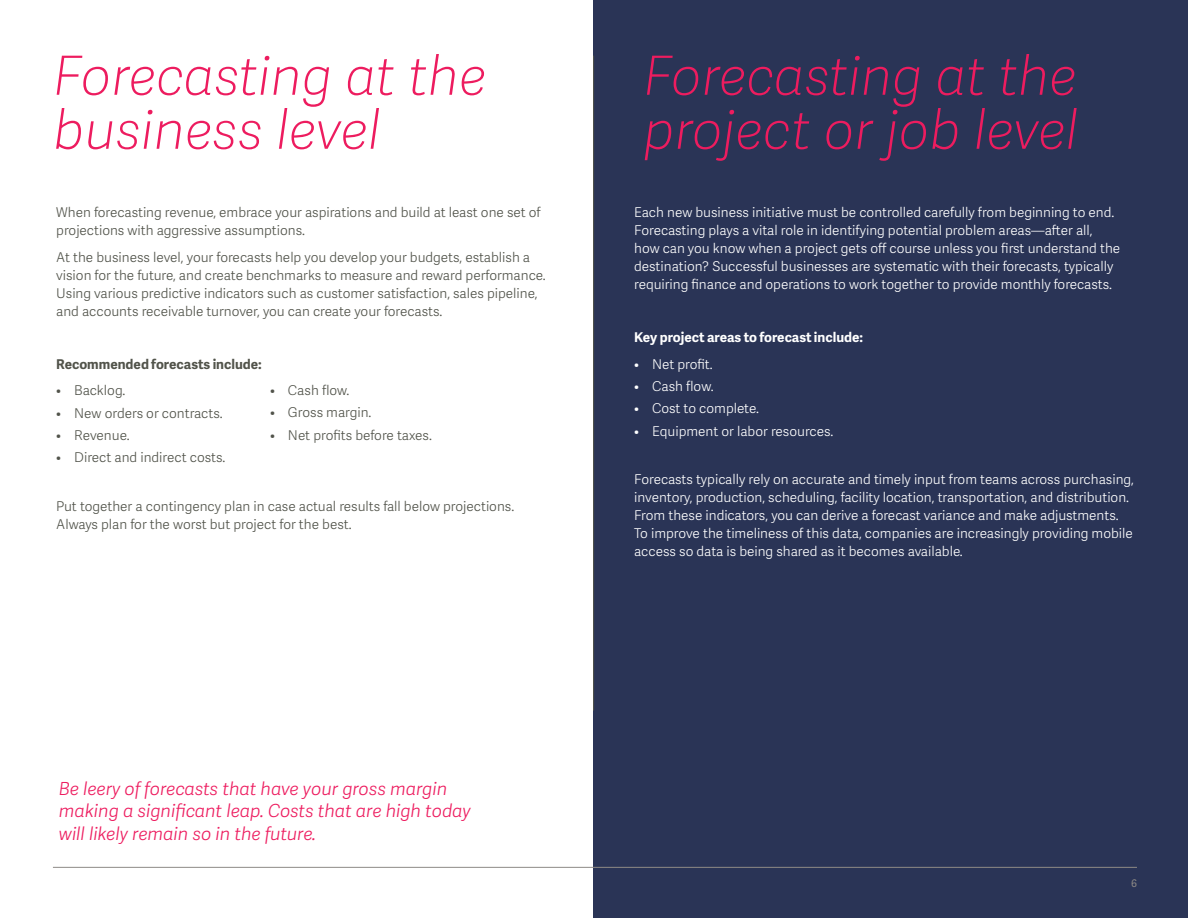
<style>
.page{position:relative;width:1188px;height:918px;background:#fff}
.page>*{position:absolute;margin:0;border:0;box-sizing:border-box;transform-origin:0 0}
.t1{font:italic 54px/54px "Adelle Sans SAGE Th";color:#ed1c5f}
.t2{font:italic 18px/22.5px "Adelle Sans SAGE Lt";color:#ed1c5f}
.t3{font:13.5px/18px "Adelle Sans SAGE Lt";color:#fff}
.t4{font:13.5px/18px "Adelle Sans SAGE Lt";color:#51534a}
.t5{font:700 13.5px "Adelle Sans SAGE";color:#fff}
.t6{font:700 13.5px "Adelle Sans SAGE";color:#51534a}
.t7{font:10.5px "Adelle Sans SAGE";color:#8e8a86}
</style>
<div class="page">
<div style="left:593px;top:0;width:595px;height:918px;background:#2a3456"></div>
<hr style="left:53px;top:867px;width:1084px;height:1px;background:#8e8a86">
<hr style="left:593px;top:56px;width:1px;height:655px;background:#51534a">
<h1 class="t1" style="left:53px;top:46px;width:435px">Forecasting at the business level</h1>
<h1 class="t1" style="left:643px;top:46px;width:436px">Forecasting at the project or job level</h1>
<p class="t4" style="left:56px;top:203px;width:486px">When forecasting revenue, embrace your aspirations and build at least one set of projections with aggressive assumptions.</p>
<p class="t4" style="left:56px;top:248px;width:491px">At the business level, your forecasts help you develop your budgets, establish a vision for the future, and create benchmarks to measure and reward performance.<br>Using various predictive indicators such as customer satisfaction, sales pipeline, and accounts receivable turnover, you can create your forecasts.</p>
<p class="t6" style="left:56px;top:354px;width:207px">Recommended forecasts include:</p>
<p class="t4" style="left:56px;top:381px;width:71px">• Backlog.</p>
<p class="t4" style="left:56px;top:403px;width:168px">• New orders or contracts.</p>
<p class="t4" style="left:56px;top:426px;width:75px">• Revenue.</p>
<p class="t4" style="left:56px;top:448px;width:171px">• Direct and indirect costs.</p>
<p class="t4" style="left:56px;top:497px;width:460px">Put together a contingency plan in case actual results fall below projections.<br>Always plan for the worst but project for the best.</p>
<p class="t4" style="left:270px;top:381px;width:81px">• Cash flow.</p>
<p class="t4" style="left:270px;top:403px;width:103px">• Gross margin.</p>
<p class="t4" style="left:270px;top:425px;width:163px">• Net profits before taxes.</p>
<h2 class="t2" style="left:59px;top:776px;width:413px">Be leery of forecasts that have your gross margin making a significant leap. Costs that are high today will likely remain so in the future.</h2>
<p class="t3" style="left:634px;top:203px;width:488px">Each new business initiative must be controlled carefully from beginning to end.<br>Forecasting plays a vital role in identifying potential problem areas—after all, how can you know when a project gets off course unless you first understand the destination? Successful businesses are systematic with their forecasts, typically requiring finance and operations to work together to provide monthly forecasts.</p>
<p class="t5" style="left:634px;top:328px;width:231px">Key project areas to forecast include:</p>
<p class="t3" style="left:634px;top:355px;width:80px">• Net profit.</p>
<p class="t3" style="left:634px;top:377px;width:81px">• Cash flow.</p>
<p class="t3" style="left:634px;top:399px;width:126px">• Cost to complete.</p>
<p class="t3" style="left:634px;top:421px;width:201px">• Equipment or labor resources.</p>
<p class="t3" style="left:634px;top:470px;width:501px">Forecasts typically rely on accurate and timely input from teams across purchasing, inventory, production, scheduling, facility location, transportation, and distribution.<br>From these indicators, you can derive a forecast variance and make adjustments.<br>To improve the timeliness of this data, companies are increasingly providing mobile access so data is being shared as it becomes available.</p>
<p class="t7" style="left:1131px;top:875px;width:7px">6</p>
</div>
